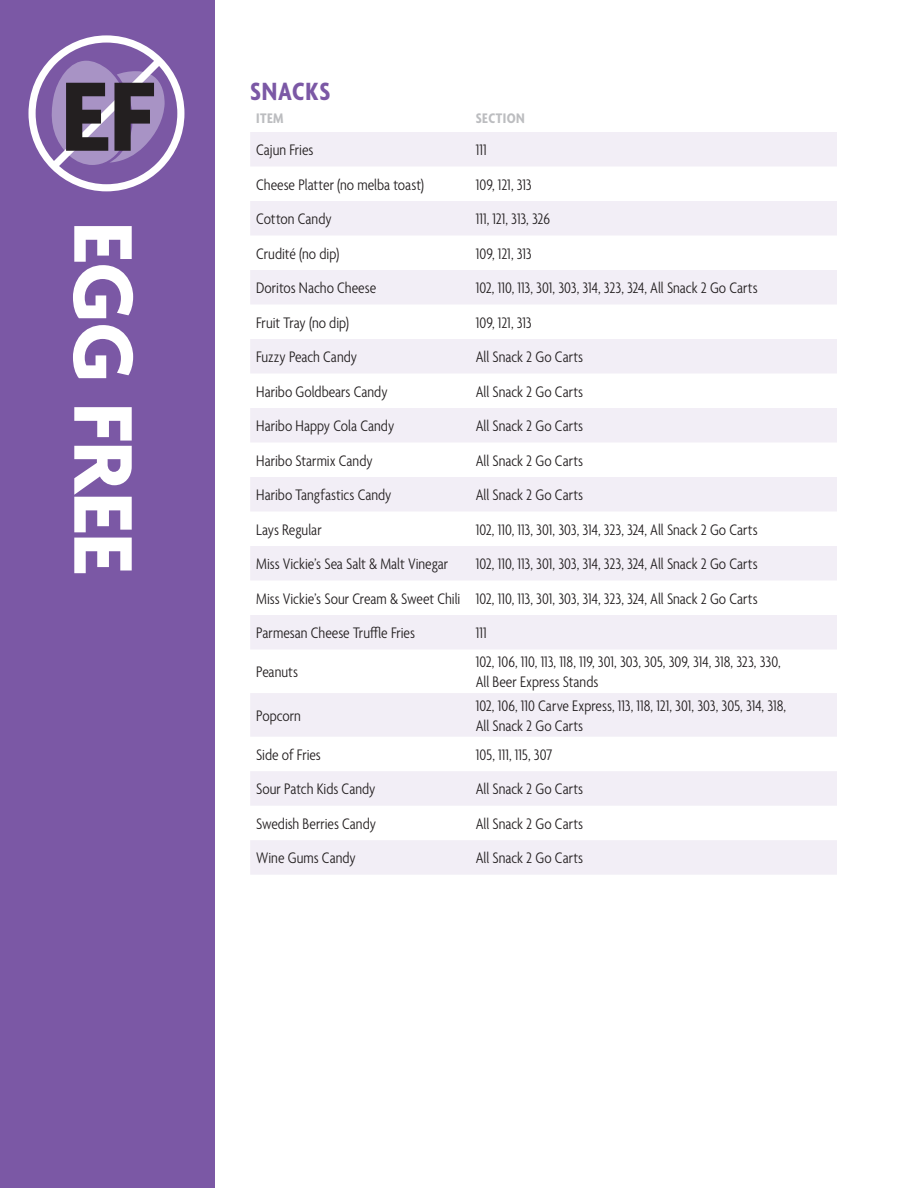
<style>
.page{position:relative;width:918px;height:1188px;background:#fff}
.page>*{position:absolute;margin:0;border:0;box-sizing:border-box;transform-origin:0 0}
.t1{font:700 106.65px "Agenda";color:#231f20}
.t2{font:700 90px "Agenda";color:#fff}
.t3{font:700 condensed 27px "Agenda";letter-spacing:.03em;color:#7b58a5}
.t4{font:300 condensed 16.5px/19.8px "Agenda";color:#231f20}
.t5{font:700 condensed 15px "Agenda";letter-spacing:.03em;color:#bcbdc0}
</style>
<div class="page">
<div style="left:0;top:0;width:214px;height:1188px;background:#7b58a5"></div>
<svg style="left:250px;top:132px;width:587px;height:743px;fill:#f2eef6"></svg>
<svg style="left:28px;top:35px;width:156px;height:156px"></svg>
<h1 class="t1" style="left:61px;top:51px;width:96px">EF</h1>
<p class="t2" style="left:158px;top:221px;width:354px;rotate:90deg">EGG FREE</p>
<p class="t3" style="left:250px;top:76px;width:82px">SNACKS</p>
<p class="t5" style="left:256px;top:109px;width:29px">ITEM</p>
<p class="t5" style="left:476px;top:109px;width:50px">SECTION</p>
<p class="t4" style="left:256px;top:140px;width:59px">Cajun Fries</p>
<p class="t4" style="left:476px;top:140px;width:12px">111</p>
<p class="t4" style="left:256px;top:174px;width:169px">Cheese Platter (no melba toast)</p>
<p class="t4" style="left:476px;top:174px;width:57px">109, 121, 313</p>
<p class="t4" style="left:256px;top:209px;width:77px">Cotton Candy</p>
<p class="t4" style="left:476px;top:209px;width:76px">111, 121, 313, 326</p>
<p class="t4" style="left:256px;top:243px;width:85px">Crudité (no dip)</p>
<p class="t4" style="left:476px;top:243px;width:57px">109, 121, 313</p>
<p class="t4" style="left:256px;top:278px;width:121px">Doritos Nacho Cheese</p>
<p class="t4" style="left:476px;top:278px;width:283px">102, 110, 113, 301, 303, 314, 323, 324, All Snack 2 Go Carts</p>
<p class="t4" style="left:256px;top:312px;width:95px">Fruit Tray (no dip)</p>
<p class="t4" style="left:476px;top:312px;width:57px">109, 121, 313</p>
<p class="t4" style="left:256px;top:347px;width:102px">Fuzzy Peach Candy</p>
<p class="t4" style="left:476px;top:347px;width:109px">All Snack 2 Go Carts</p>
<p class="t4" style="left:256px;top:381px;width:133px">Haribo Goldbears Candy</p>
<p class="t4" style="left:476px;top:381px;width:109px">All Snack 2 Go Carts</p>
<p class="t4" style="left:256px;top:416px;width:140px">Haribo Happy Cola Candy</p>
<p class="t4" style="left:476px;top:416px;width:109px">All Snack 2 Go Carts</p>
<p class="t4" style="left:256px;top:450px;width:118px">Haribo Starmix Candy</p>
<p class="t4" style="left:476px;top:450px;width:109px">All Snack 2 Go Carts</p>
<p class="t4" style="left:256px;top:485px;width:137px">Haribo Tangfastics Candy</p>
<p class="t4" style="left:476px;top:485px;width:109px">All Snack 2 Go Carts</p>
<p class="t4" style="left:256px;top:519px;width:67px">Lays Regular</p>
<p class="t4" style="left:476px;top:519px;width:283px">102, 110, 113, 301, 303, 314, 323, 324, All Snack 2 Go Carts</p>
<p class="t4" style="left:256px;top:554px;width:194px">Miss Vickie’s Sea Salt &amp; Malt Vinegar</p>
<p class="t4" style="left:476px;top:554px;width:283px">102, 110, 113, 301, 303, 314, 323, 324, All Snack 2 Go Carts</p>
<p class="t4" style="left:256px;top:588px;width:206px">Miss Vickie’s Sour Cream &amp; Sweet Chili</p>
<p class="t4" style="left:476px;top:588px;width:283px">102, 110, 113, 301, 303, 314, 323, 324, All Snack 2 Go Carts</p>
<p class="t4" style="left:256px;top:623px;width:160px">Parmesan Cheese Truffle Fries</p>
<p class="t4" style="left:476px;top:623px;width:12px">111</p>
<p class="t4" style="left:256px;top:662px;width:43px">Peanuts</p>
<p class="t4" style="left:476px;top:652px;width:306px">102, 106, 110, 113, 118, 119, 301, 303, 305, 309, 314, 318, 323, 330,<br>All Beer Express Stands</p>
<p class="t4" style="left:256px;top:705px;width:46px">Popcorn</p>
<p class="t4" style="left:476px;top:695px;width:312px">102, 106, 110 Carve Express, 113, 118, 121, 301, 303, 305, 314, 318,<br>All Snack 2 Go Carts</p>
<p class="t4" style="left:256px;top:744px;width:66px">Side of Fries</p>
<p class="t4" style="left:476px;top:744px;width:78px">105, 111, 115, 307</p>
<p class="t4" style="left:256px;top:779px;width:121px">Sour Patch Kids Candy</p>
<p class="t4" style="left:476px;top:779px;width:109px">All Snack 2 Go Carts</p>
<p class="t4" style="left:256px;top:813px;width:121px">Swedish Berries Candy</p>
<p class="t4" style="left:476px;top:813px;width:109px">All Snack 2 Go Carts</p>
<p class="t4" style="left:256px;top:848px;width:101px">Wine Gums Candy</p>
<p class="t4" style="left:476px;top:848px;width:109px">All Snack 2 Go Carts</p>
</div>
